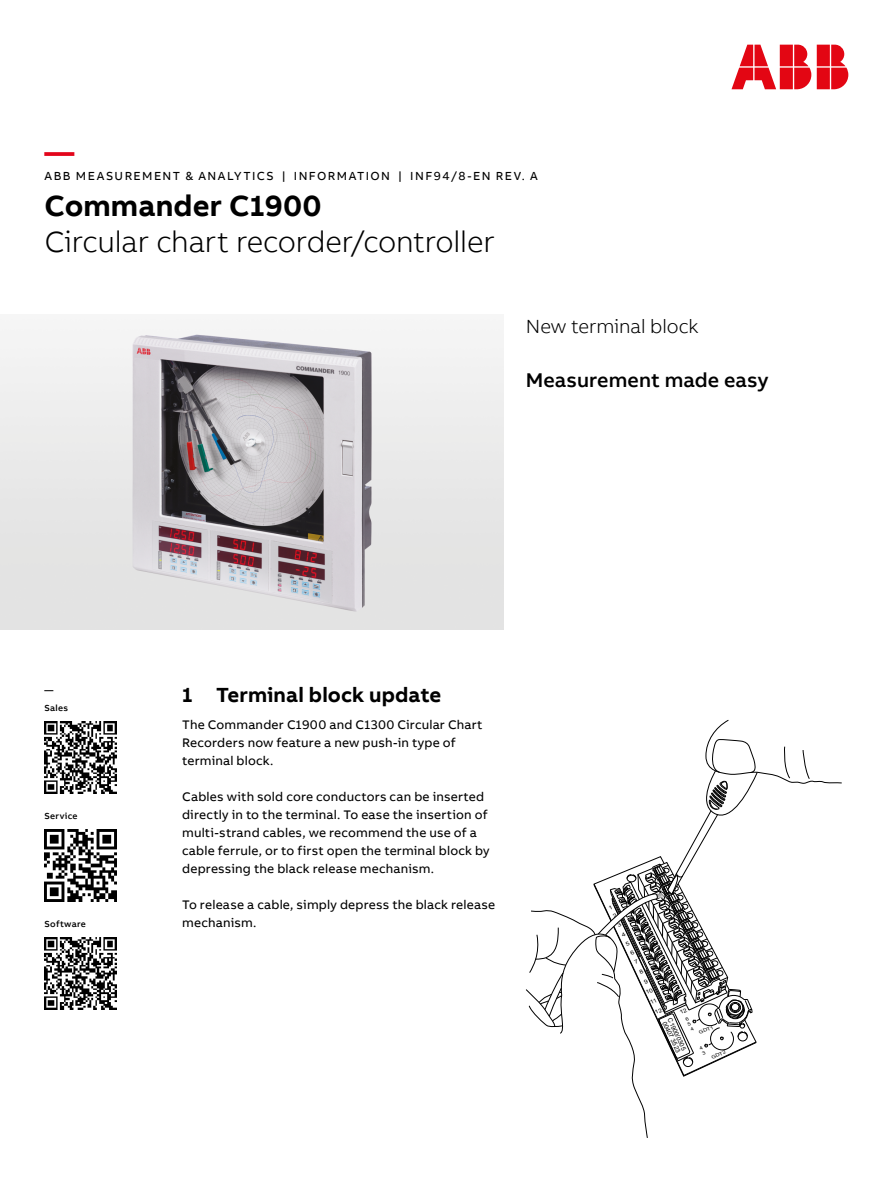
<style>
.page{position:relative;width:893px;height:1188px;background:#fff}
.page>*{position:absolute;margin:0;border:0;box-sizing:border-box;transform-origin:0 0}
.t1{font:300 30px "AB Bvoice";letter-spacing:-.01em;color:#000}
.t2{font:700 30px "AB Bvoice";letter-spacing:.005em;color:#000}
.t3{font:700 30px "AB Bvoice";color:#e3051b}
.t4{font:700 21px "AB Bvoice";letter-spacing:.005em;color:#000}
.t5{font:500 20.4px "AB Bvoice";color:#000}
.t6{font:300 19.5px "AB Bvoice";letter-spacing:-.005em;color:#000}
.t7{font:12.75px/18px "AB Bvoice";letter-spacing:.015em;color:#000}
.t8{font:12px "AB Bvoice";letter-spacing:.12em;color:#000}
.t9{font:500 9px/18px "AB Bvoice";letter-spacing:.03em;color:#000}
.t10{font:6.45px/6px "Arial";color:#000}
.t11{font:5.7px/10.6px "Arial";color:#000;text-align:center;scale:1.14 1}
.t12{font:4.65px "Arial";color:#000;scale:1.21 1}
</style>
<div class="page">
<svg style="left:731px;top:45px;width:117px;height:44px"></svg>
<img style="left:0;top:329px;width:504px;height:300px">
<img style="left:45px;top:722px;width:72px;height:71px">
<img style="left:45px;top:830px;width:72px;height:71px">
<img style="left:45px;top:938px;width:72px;height:71px">
<svg style="left:526px;top:720px;width:316px;height:418px"></svg>
<h1 class="t3" style="left:45px;top:133px;width:31px">—</h1>
<p class="t8" style="left:45px;top:169px;width:495px">ABB MEASUREMENT &amp; ANALYTICS | INFORMATION | INF94/8-EN REV. A</p>
<h1 class="t2" style="left:45px;top:187px;width:278px">Commander C1900</h1>
<h1 class="t1" style="left:45px;top:224px;width:452px">Circular chart recorder/controller</h1>
<h3 class="t6" style="left:526px;top:315px;width:174px">New terminal block</h3>
<h3 class="t5" style="left:526px;top:367px;width:244px">Measurement made easy</h3>
<p class="t9" style="left:45px;top:681px;width:25px">—<br>Sales</p>
<p class="t9" style="left:45px;top:807px;width:34px">Service</p>
<p class="t9" style="left:45px;top:915px;width:43px">Software</p>
<h2 class="t4" style="left:182px;top:682px;width:261px">1 Terminal block update</h2>
<p class="t7" style="left:182px;top:716px;width:302px">The Commander C1900 and C1300 Circular Chart<br>Recorders now feature a new push-in type of terminal block.</p>
<p class="t7" style="left:182px;top:788px;width:309px">Cables with sold core conductors can be inserted directly in to the terminal. To ease the insertion of multi-strand cables, we recommend the use of a cable ferrule, or to first open the terminal block by depressing the black release mechanism.</p>
<p class="t7" style="left:182px;top:896px;width:315px">To release a cable, simply depress the black release mechanism.</p>
<p class="t11" style="left:641px;top:977px;width:8px;rotate:-19deg">9<br>10<br>11</p>
<p class="t10" style="left:672px;top:1017px;width:36px;rotate:65deg">C1900/0305<br>00407 3523</p>
<p class="t12" style="left:698px;top:1030px;width:14px;rotate:-22deg">GDT1</p>
<p class="t12" style="left:710px;top:1054px;width:14px;rotate:-22deg">GDT2</p>
</div>
